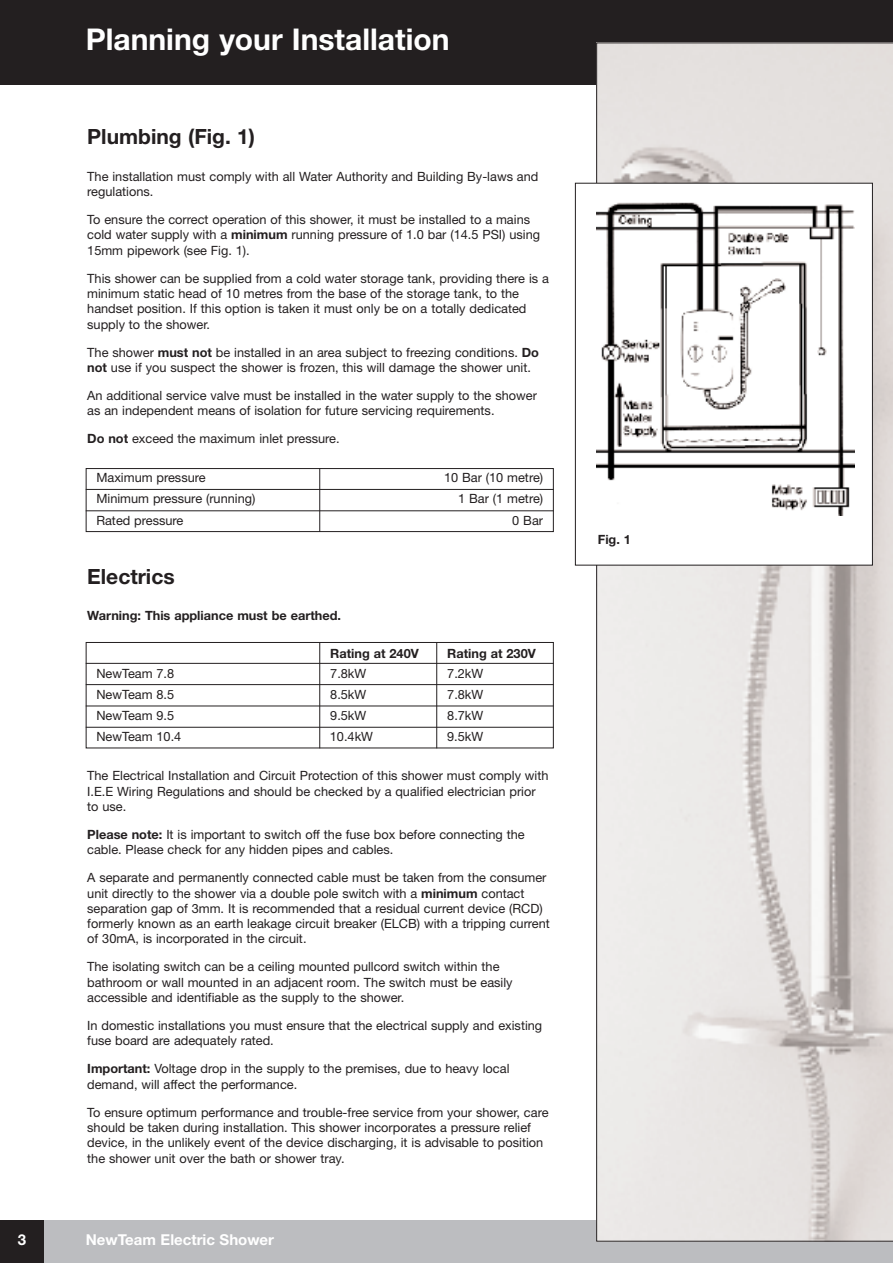
<style>
.page{position:relative;width:893px;height:1263px;background:#fff}
.page>*{position:absolute;margin:0;border:0;box-sizing:border-box;transform-origin:0 0}
.t1{font:700 30px "Helvetica Neue";color:#fff}
.t2{font:700 21px "Helvetica Neue";color:#231f20}
.t3{font:700 15px "Helvetica Neue";color:#fff}
.t4{font:12.75px/15.3px "Helvetica Neue";color:#231f20}
.t5{font:700 12.75px "Helvetica Neue";color:#231f20}
.s1{font-weight:700}
</style>
<div class="page">
<div style="left:43px;top:1220px;width:849px;height:43px;background:#bcbdc0"></div>
<div style="left:0;top:0;width:892px;height:85px;background:#231f20"></div>
<hr style="left:86px;top:706px;width:467px;height:1px;background:#231f20">
<hr style="left:86px;top:727px;width:467px;height:1px;background:#231f20">
<div style="left:0;top:1220px;width:43px;height:43px;background:#231f20"></div>
<svg style="left:596px;top:43px;width:296px;height:1199px"></svg>
<div style="left:86px;top:468px;width:467px;height:64px;border:1px solid #231f20"></div>
<hr style="left:86px;top:489px;width:467px;height:1px;background:#231f20">
<hr style="left:86px;top:510px;width:467px;height:1px;background:#231f20">
<hr style="left:319px;top:468px;width:1px;height:64px;background:#231f20">
<div style="left:86px;top:642px;width:467px;height:106px;border:1px solid #231f20"></div>
<hr style="left:86px;top:684px;width:467px;height:1px;background:#231f20">
<hr style="left:86px;top:663px;width:467px;height:1px;background:#231f20">
<hr style="left:319px;top:642px;width:1px;height:106px;background:#231f20">
<hr style="left:436px;top:642px;width:1px;height:106px;background:#231f20">
<div style="left:575px;top:183px;width:297px;height:382px;background:#fff"></div>
<img style="left:596px;top:202px;width:258px;height:313px">
<div style="left:575px;top:183px;width:297px;height:383px;border:1px solid #231f20"></div>
<h1 class="t1" style="left:86px;top:29px;width:365px">Planning your Installation</h1>
<h2 class="t2" style="left:87px;top:129px;width:169px">Plumbing (Fig. 1)</h2>
<p class="t4" style="left:87px;top:170px;width:452px">The installation must comply with all Water Authority and Building By-laws and regulations.</p>
<p class="t4" style="left:87px;top:213px;width:454px">To ensure the correct operation of this shower, it must be installed to a mains cold water supply with a <span class="s1">minimum</span> running pressure of 1.0 bar (14.5 PSI) using<br>15mm pipework (see Fig. 1).</p>
<p class="t4" style="left:87px;top:272px;width:463px">This shower can be supplied from a cold water storage tank, providing there is a minimum static head of 10 metres from the base of the storage tank, to the handset position. If this option is taken it must only be on a totally dedicated supply to the shower.</p>
<p class="t4" style="left:87px;top:346px;width:453px">The shower <span class="s1">must not</span> be installed in an area subject to freezing conditions. <span class="s1">Do not</span> use if you suspect the shower is frozen, this will damage the shower unit.</p>
<p class="t4" style="left:87px;top:389px;width:451px">An additional service valve must be installed in the water supply to the shower as an independent means of isolation for future servicing requirements.</p>
<p class="t4" style="left:87px;top:432px;width:254px"><span class="s1">Do not</span> exceed the maximum inlet pressure.</p>
<p class="t4" style="left:96px;top:471px;width:111px">Maximum pressure</p>
<p class="t4" style="left:444px;top:471px;width:101px">10 Bar (10 metre)</p>
<p class="t4" style="left:96px;top:492px;width:160px">Minimum pressure (running)</p>
<p class="t4" style="left:458px;top:492px;width:86px">1 Bar (1 metre)</p>
<p class="t4" style="left:96px;top:514px;width:89px">Rated pressure</p>
<p class="t4" style="left:512px;top:514px;width:32px">0 Bar</p>
<h2 class="t2" style="left:87px;top:569px;width:89px">Electrics</h2>
<p class="t5" style="left:87px;top:611px;width:255px">Warning: This appliance must be earthed.</p>
<p class="t5" style="left:330px;top:648px;width:90px">Rating at 240V</p>
<p class="t4" style="left:96px;top:688px;width:79px">NewTeam 8.5</p>
<p class="t5" style="left:447px;top:648px;width:90px">Rating at 230V</p>
<p class="t4" style="left:96px;top:667px;width:79px">NewTeam 7.8</p>
<p class="t4" style="left:330px;top:667px;width:38px">7.8kW</p>
<p class="t4" style="left:447px;top:667px;width:38px">7.2kW</p>
<p class="t4" style="left:96px;top:709px;width:79px">NewTeam 9.5</p>
<p class="t4" style="left:330px;top:709px;width:38px">9.5kW</p>
<p class="t4" style="left:447px;top:709px;width:38px">8.7kW</p>
<p class="t4" style="left:96px;top:730px;width:86px">NewTeam 10.4</p>
<p class="t4" style="left:330px;top:730px;width:45px">10.4kW</p>
<p class="t4" style="left:447px;top:730px;width:38px">9.5kW</p>
<p class="t4" style="left:87px;top:769px;width:463px">The Electrical Installation and Circuit Protection of this shower must comply with<br>I.E.E Wiring Regulations and should be checked by a qualified electrician prior to use.</p>
<p class="t4" style="left:87px;top:828px;width:439px"><span class="s1">Please note:</span> It is important to switch off the fuse box before connecting the cable. Please check for any hidden pipes and cables.</p>
<p class="t4" style="left:87px;top:871px;width:464px">A separate and permanently connected cable must be taken from the consumer unit directly to the shower via a double pole switch with a <span class="s1">minimum</span> contact separation gap of 3mm. It is recommended that a residual current device (RCD) formerly known as an earth leakage circuit breaker (ELCB) with a tripping current of 30mA, is incorporated in the circuit.</p>
<p class="t4" style="left:87px;top:961px;width:427px">The isolating switch can be a ceiling mounted pullcord switch within the bathroom or wall mounted in an adjacent room. The switch must be easily accessible and identifiable as the supply to the shower.</p>
<p class="t4" style="left:87px;top:1019px;width:456px">In domestic installations you must ensure that the electrical supply and existing fuse board are adequately rated.</p>
<p class="t4" style="left:87px;top:1063px;width:424px"><span class="s1">Important:</span> Voltage drop in the supply to the premises, due to heavy local demand, will affect the performance.</p>
<p class="t4" style="left:87px;top:1106px;width:463px">To ensure optimum performance and trouble-free service from your shower, care should be taken during installation. This shower incorporates a pressure relief device, in the unlikely event of the device discharging, it is advisable to position the shower unit over the bath or shower tray.</p>
<p class="t4" style="left:330px;top:688px;width:38px">8.5kW</p>
<p class="t4" style="left:447px;top:688px;width:38px">7.8kW</p>
<p class="t3" style="left:18px;top:1235px;width:10px">3</p>
<p class="t3" style="left:86px;top:1235px;width:190px">NewTeam Electric Shower</p>
<p class="t5" style="left:597px;top:535px;width:35px">Fig. 1</p>
</div>
